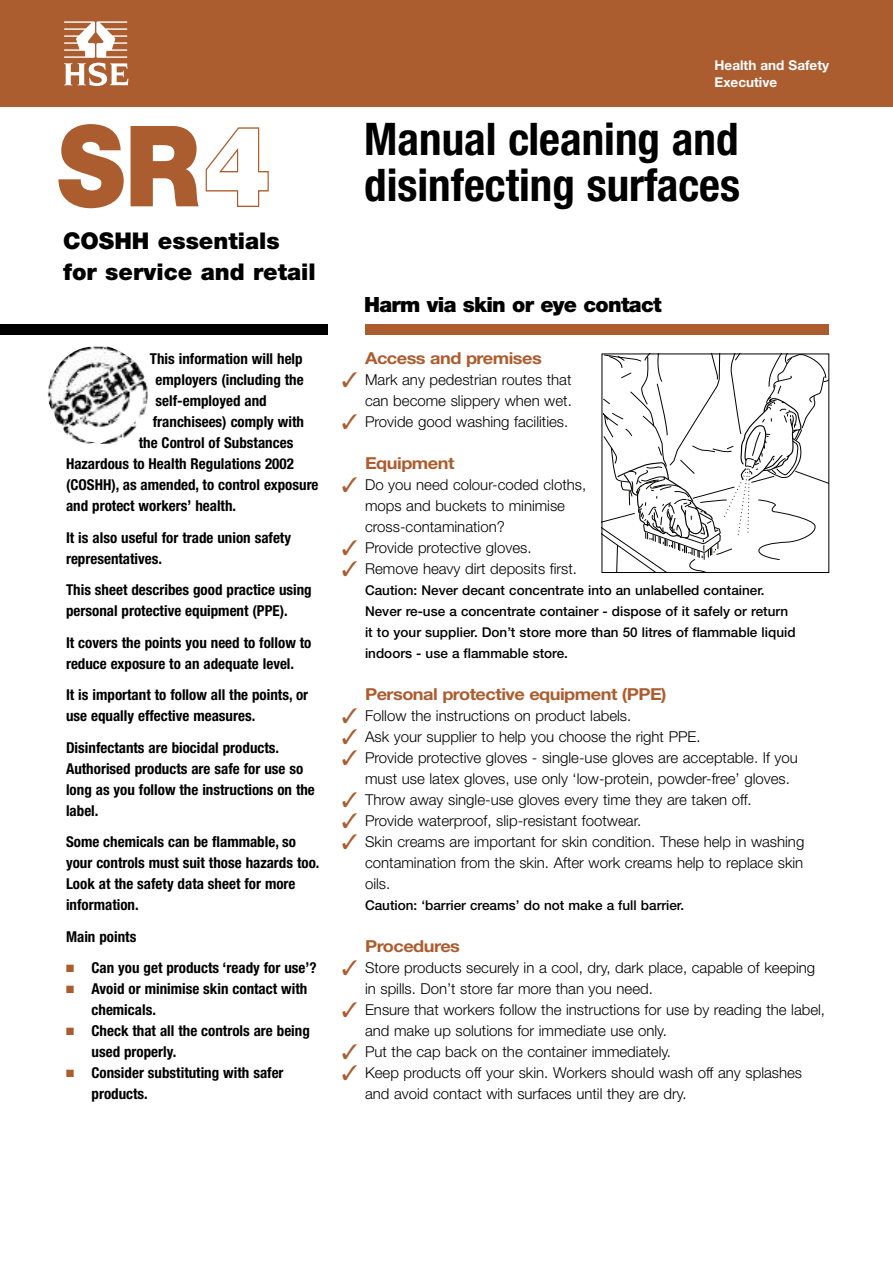
<style>
.page{position:relative;width:893px;height:1263px;background:#fff}
.page>*{position:absolute;margin:0;border:0;box-sizing:border-box;transform-origin:0 0}
.t1{font:900 112.5px "Helvetica Neue";color:#ac5d2f;scale:.9 1}
.t2{font:700 condensed 45px/46.5px "Helvetica Neue";color:#000}
.t3{font:900 23.1px/31.5px "Helvetica Neue";color:#000}
.t4{font:900 21px "Helvetica Neue";letter-spacing:-.035em;color:#000}
.t5{font:700 16.5px "Helvetica Neue";letter-spacing:-.03em;color:#ac5d2f;scale:1.1 1}
.t6{font:300 15px/21px "Helvetica Neue";color:#000}
.t7{font:700 condensed 15px/21px "Helvetica Neue";color:#000}
.t8{font:500 13.5px/21px "Helvetica Neue";color:#000}
.t9{font:700 13.5px/16.5px "Helvetica Neue";color:#fff}
.s1{color:#fff}
.s2{color:#ac5d2f}
</style>
<div class="page">
<div style="left:0;top:0;width:893px;height:106px;background:#ac5d2f"></div>
<svg style="left:64px;top:21px;width:64px;height:65px"></svg>
<div style="left:366px;top:324px;width:463px;height:10px;background:#ac5d2f"></div>
<div style="left:0;top:324px;width:327px;height:10px;background:#000"></div>
<img style="left:48px;top:347px;width:100px;height:97px">
<svg style="left:604px;top:356px;width:223px;height:215px"></svg>
<div style="left:602px;top:354px;width:227px;height:219px;border:1px solid #000"></div>
<h1 class="t1" style="left:57px;top:126px;width:239px">SR<span class="s1">4</span></h1>
<h3 class="t3" style="left:63px;top:226px;width:254px">COSHH essentials for service and retail</h3>
<p class="t7" style="left:150px;top:349px;width:154px">This information will help</p>
<p class="t7" style="left:156px;top:370px;width:150px">employers (including the</p>
<p class="t7" style="left:156px;top:391px;width:113px">self-employed and</p>
<p class="t7" style="left:153px;top:412px;width:153px">franchisees) comply with</p>
<p class="t7" style="left:139px;top:433px;width:156px">the Control of Substances</p>
<p class="t7" style="left:66px;top:454px;width:229px">Hazardous to Health Regulations 2002</p>
<p class="t7" style="left:66px;top:475px;width:254px">(COSHH), as amended, to control exposure</p>
<p class="t7" style="left:66px;top:496px;width:172px">and protect workers’ health.</p>
<p class="t7" style="left:66px;top:528px;width:227px">It is also useful for trade union safety representatives.</p>
<p class="t7" style="left:66px;top:580px;width:247px">This sheet describes good practice using personal protective equipment (PPE).</p>
<p class="t7" style="left:66px;top:633px;width:247px">It covers the points you need to follow to reduce exposure to an adequate level.</p>
<p class="t7" style="left:66px;top:685px;width:244px">It is important to follow all the points, or use equally effective measures.</p>
<p class="t7" style="left:66px;top:738px;width:250px">Disinfectants are biocidal products.<br>Authorised products are safe for use so long as you follow the instructions on the label.</p>
<p class="t7" style="left:66px;top:832px;width:255px">Some chemicals can be flammable, so your controls must suit those hazards too.<br>Look at the safety data sheet for more information.</p>
<p class="t7" style="left:66px;top:927px;width:72px">Main points</p>
<p class="t7" style="left:66px;top:958px;width:252px"><span class="s2">■</span> Can you get products ‘ready for use’?</p>
<p class="t7" style="left:92px;top:979px;width:217px;text-indent:-26px"><span class="s2">■</span> Avoid or minimise skin contact with chemicals.</p>
<p class="t7" style="left:92px;top:1021px;width:220px;text-indent:-26px"><span class="s2">■</span> Check that all the controls are being used properly.</p>
<p class="t7" style="left:92px;top:1063px;width:194px;text-indent:-26px"><span class="s2">■</span> Consider substituting with safer products.</p>
<p class="t9" style="left:715px;top:59px;width:116px">Health and Safety<br>Executive</p>
<h2 class="t2" style="left:364px;top:119px;width:377px">Manual cleaning and disinfecting surfaces</h2>
<h3 class="t4" style="left:364px;top:297px;width:299px">Harm via skin or eye contact</h3>
<p class="t5" style="left:365px;top:352px;width:162px">Access and premises</p>
<p class="t6" style="left:342px;top:371px;width:232px;text-align:right"><span class="s2">✓</span> Mark any pedestrian routes that can become slippery when wet.</p>
<p class="t6" style="left:342px;top:413px;width:228px"><span class="s2">✓</span> Provide good washing facilities.</p>
<p class="t5" style="left:365px;top:457px;width:83px">Equipment</p>
<p class="t6" style="left:365px;top:476px;width:223px;text-indent:-23px"><span class="s2">✓</span> Do you need colour-coded cloths, mops and buckets to minimise cross-contamination?</p>
<p class="t6" style="left:342px;top:539px;width:191px"><span class="s2">✓</span> Provide protective gloves.</p>
<p class="t6" style="left:342px;top:560px;width:237px"><span class="s2">✓</span> Remove heavy dirt deposits first.</p>
<p class="t8" style="left:365px;top:581px;width:432px">Caution: Never decant concentrate into an unlabelled container.<br>Never re-use a concentrate container - dispose of it safely or return it to your supplier. Don’t store more than 50 litres of flammable liquid indoors - use a flammable store.</p>
<p class="t5" style="left:365px;top:688px;width:276px">Personal protective equipment (PPE)</p>
<p class="t6" style="left:342px;top:707px;width:291px"><span class="s2">✓</span> Follow the instructions on product labels.</p>
<p class="t6" style="left:342px;top:728px;width:360px"><span class="s2">✓</span> Ask your supplier to help you choose the right PPE.</p>
<p class="t6" style="left:365px;top:749px;width:434px;text-indent:-23px"><span class="s2">✓</span> Provide protective gloves - single-use gloves are acceptable. If you must use latex gloves, use only ‘low-protein, powder-free’ gloves.</p>
<p class="t6" style="left:342px;top:791px;width:412px"><span class="s2">✓</span> Throw away single-use gloves every time they are taken off.</p>
<p class="t6" style="left:342px;top:812px;width:301px"><span class="s2">✓</span> Provide waterproof, slip-resistant footwear.</p>
<p class="t6" style="left:365px;top:833px;width:441px;text-align:justify;text-indent:-23px"><span class="s2">✓</span> Skin creams are important for skin condition. These help in washing contamination from the skin. After work creams help to replace skin oils.</p>
<p class="t8" style="left:365px;top:896px;width:321px">Caution: ‘barrier creams’ do not make a full barrier.</p>
<p class="t5" style="left:365px;top:940px;width:88px">Procedures</p>
<p class="t6" style="left:365px;top:959px;width:452px;text-indent:-23px"><span class="s2">✓</span> Store products securely in a cool, dry, dark place, capable of keeping in spills. Don’t store far more than you need.</p>
<p class="t6" style="left:365px;top:1001px;width:462px;text-indent:-23px"><span class="s2">✓</span> Ensure that workers follow the instructions for use by reading the label, and make up solutions for immediate use only.</p>
<p class="t6" style="left:342px;top:1043px;width:331px"><span class="s2">✓</span> Put the cap back on the container immediately.</p>
<p class="t6" style="left:365px;top:1064px;width:439px;text-indent:-23px"><span class="s2">✓</span> Keep products off your skin. Workers should wash off any splashes and avoid contact with surfaces until they are dry.</p>
</div>
